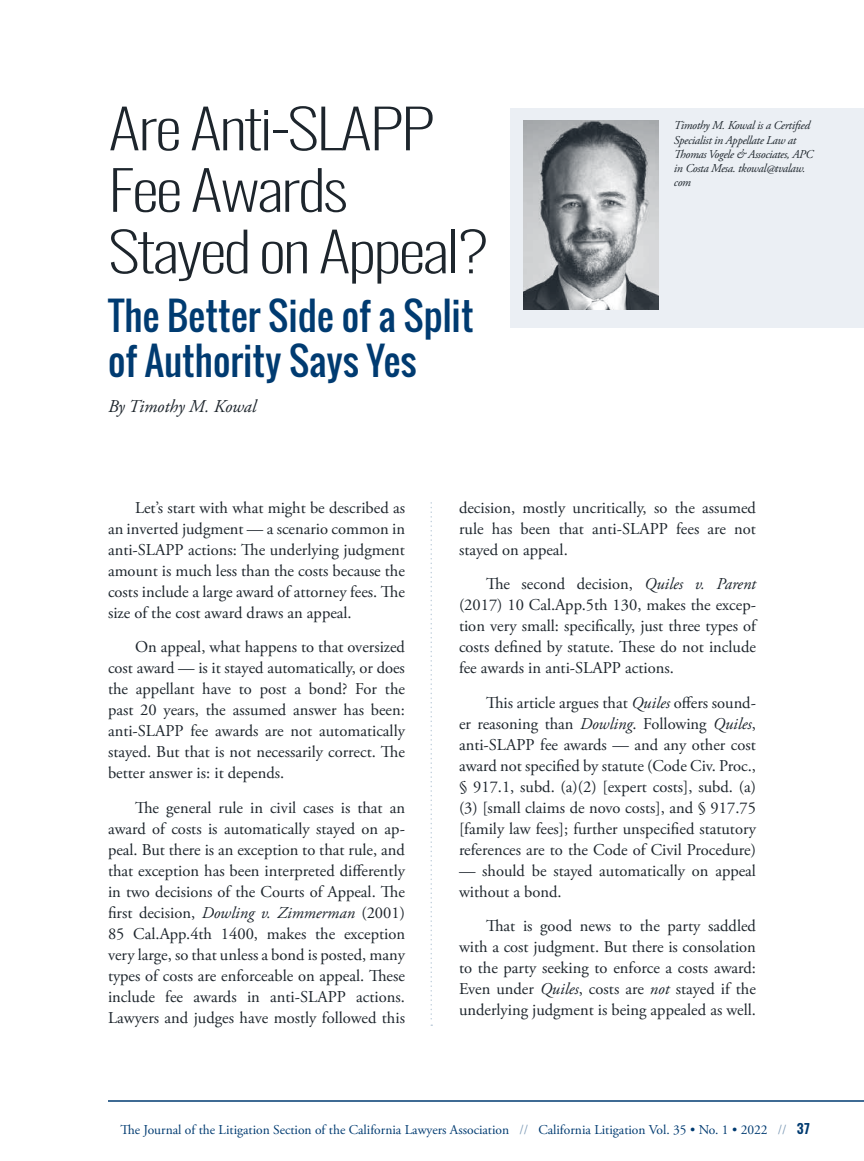
<style>
.page{position:relative;width:864px;height:1161px;background:#fff}
.page>*{position:absolute;margin:0;border:0;box-sizing:border-box;transform-origin:0 0}
.t1{font:200 54px/61.5px "Oswald";letter-spacing:-.04em;color:#1d252c;scale:1.3 1}
.t2{font:37.5px/45px "Oswald";color:#003b71}
.t3{font:italic 18px "Adobe Garamond Pro";color:#1d252c}
.t4{font:16.5px/21px "Adobe Garamond Pro";color:#1d252c;text-align:justify}
.t5{font:13.5px "Adobe Garamond Pro";color:#003b71}
.t6{font:italic 12px/14.2px "Adobe Garamond Pro";letter-spacing:-.025em;color:#1d252c}
.s1{font-style:italic}
.s2{color:#809db8}
.s3{font-family:"Oswald";font-weight:600}
</style>
<div class="page">
<hr style="left:108px;top:1100px;width:756px;height:2px;background:#003b71">
<svg style="left:430px;top:502px;width:2px;height:524px"></svg>
<div style="left:510px;top:108px;width:354px;height:220px;background:#ebeff4"></div>
<img style="left:524px;top:120px;width:134px;height:189px">
<h1 class="t1" style="left:108px;top:97px;width:295px">Are Anti-SLAPP<br>Fee Awards<br>Stayed on Appeal?</h1>
<h2 class="t2" style="left:108px;top:293px;width:367px">The Better Side of a Split of Authority Says Yes</h2>
<p class="t3" style="left:108px;top:395px;width:150px">By Timothy M. Kowal</p>
<p class="t6" style="left:674px;top:119px;width:141px">Timothy M. Kowal is a Certified<br>Specialist in Appellate Law at<br>Thomas Vogele &amp; Associates, APC in Costa Mesa. tkowal@tvalaw. com</p>
<p class="t4" style="left:108px;top:497px;width:299px;text-indent:27px">Let’s start with what might be described as an inverted judgment — a scenario common in anti-SLAPP actions: The underlying judgment amount is much less than the costs because the costs include a large award of attorney fees. The size of the cost award draws an appeal.</p>
<p class="t4" style="left:108px;top:637px;width:299px;text-indent:27px">On appeal, what happens to that oversized cost award — is it stayed automatically, or does the appellant have to post a bond? For the past 20 years, the assumed answer has been: anti-SLAPP fee awards are not automatically stayed. But that is not necessarily correct. The better answer is: it depends.</p>
<p class="t4" style="left:108px;top:797px;width:299px;text-indent:27px">The general rule in civil cases is that an award of costs is automatically stayed on ap&shy;peal. But there is an exception to that rule, and that exception has been interpreted differently in two decisions of the Courts of Appeal. The first decision, <span class="s1">Dowling v. Zimmerman</span> (2001)<br>85 Cal.App.4th 1400, makes the exception very large, so that unless a bond is posted, many types of costs are enforceable on appeal. These include fee awards in anti-SLAPP actions.<br>Lawyers and judges have mostly followed this</p>
<p class="t4" style="left:459px;top:497px;width:299px">decision, mostly uncritically, so the assumed rule has been that anti-SLAPP fees are not stayed on appeal.</p>
<p class="t4" style="left:459px;top:574px;width:298px;text-indent:27px">The second decision, <span class="s1">Quiles v. Parent </span>(2017) 10 Cal.App.5th 130, makes the excep&shy;tion very small: specifically, just three types of costs defined by statute. These do not include fee awards in anti-SLAPP actions.</p>
<p class="t4" style="left:459px;top:693px;width:299px;text-indent:27px">This article argues that <span class="s1">Quiles</span> offers sound&shy;er reasoning than <span class="s1">Dowling</span>. Following <span class="s1">Quiles</span>, anti-SLAPP fee awards — and any other cost award not specified by statute (Code Civ. Proc., § 917.1, subd. (a)(2) [expert costs], subd. (a) (3) [small claims de novo costs], and § 917.75 [family law fees]; further unspecified statutory references are to the Code of Civil Procedure)</p>
<p class="t4" style="left:459px;top:861px;width:299px">— should be stayed automatically on appeal without a bond.</p>
<p class="t4" style="left:459px;top:916px;width:299px;text-indent:27px">That is good news to the party saddled with a cost judgment. But there is consolation to the party seeking to enforce a costs award:<br>Even under <span class="s1">Quiles</span>, costs are <span class="s1">not</span> stayed if the underlying judgment is being appealed as well.</p>
<p class="t5" style="left:120px;top:1122px;width:691px">The Journal of the Litigation Section of the California Lawyers Association <span class="s2">//</span> California Litigation Vol. 35 • No. 1 • 2022 <span class="s2">//</span> <span class="s3">37</span></p>
</div>
